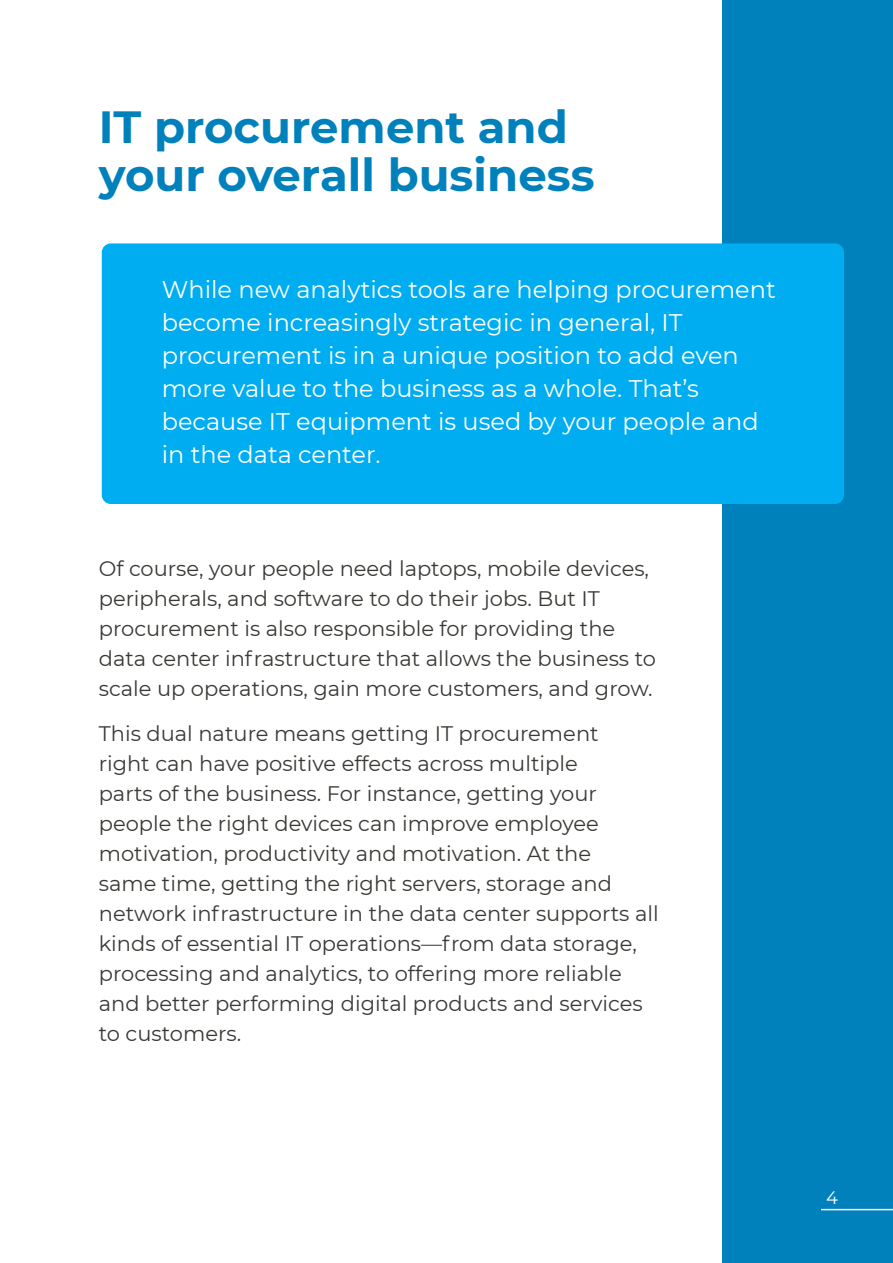
<style>
.page{position:relative;width:893px;height:1263px;background:#fff}
.page>*{position:absolute;margin:0;border:0;box-sizing:border-box;transform-origin:0 0}
.t1{font:700 45px/48px "Montserrat";color:#0081bc}
.t2{font:24px/33px "Montserrat";color:#fff}
.t3{font:21px/30px "Montserrat";color:#383a35}
.t4{font:18px "Montserrat";color:#fff}
</style>
<div class="page">
<div style="left:722px;top:0;width:171px;height:1263px;background:#0081bc"></div>
<div style="left:102px;top:243px;width:742px;height:261px;background:#00adf0;border-radius:9px"></div>
<hr style="left:821px;top:1209px;width:72px;height:1px;background:#fff">
<p class="t1" style="left:99px;top:101px;width:497px">IT procurement and your overall business</p>
<p class="t2" style="left:162px;top:272px;width:615px">While new analytics tools are helping procurement become increasingly strategic in general, IT procurement is in a unique position to add even more value to the business as a whole. That’s because IT equipment is used by your people and in the data center.</p>
<p class="t3" style="left:99px;top:553px;width:559px">Of course, your people need laptops, mobile devices, peripherals, and software to do their jobs. But IT procurement is also responsible for providing the data center infrastructure that allows the business to scale up operations, gain more customers, and grow.</p>
<p class="t3" style="left:99px;top:718px;width:561px">This dual nature means getting IT procurement<br>right can have positive effects across multiple<br>parts of the business. For instance, getting your people the right devices can improve employee motivation, productivity and motivation. At the<br>same time, getting the right servers, storage and network infrastructure in the data center supports all kinds of essential IT operations—from data storage, processing and analytics, to offering more reliable and better performing digital products and services to customers.</p>
<p class="t4" style="left:826px;top:1186px;width:13px">4</p>
</div>
